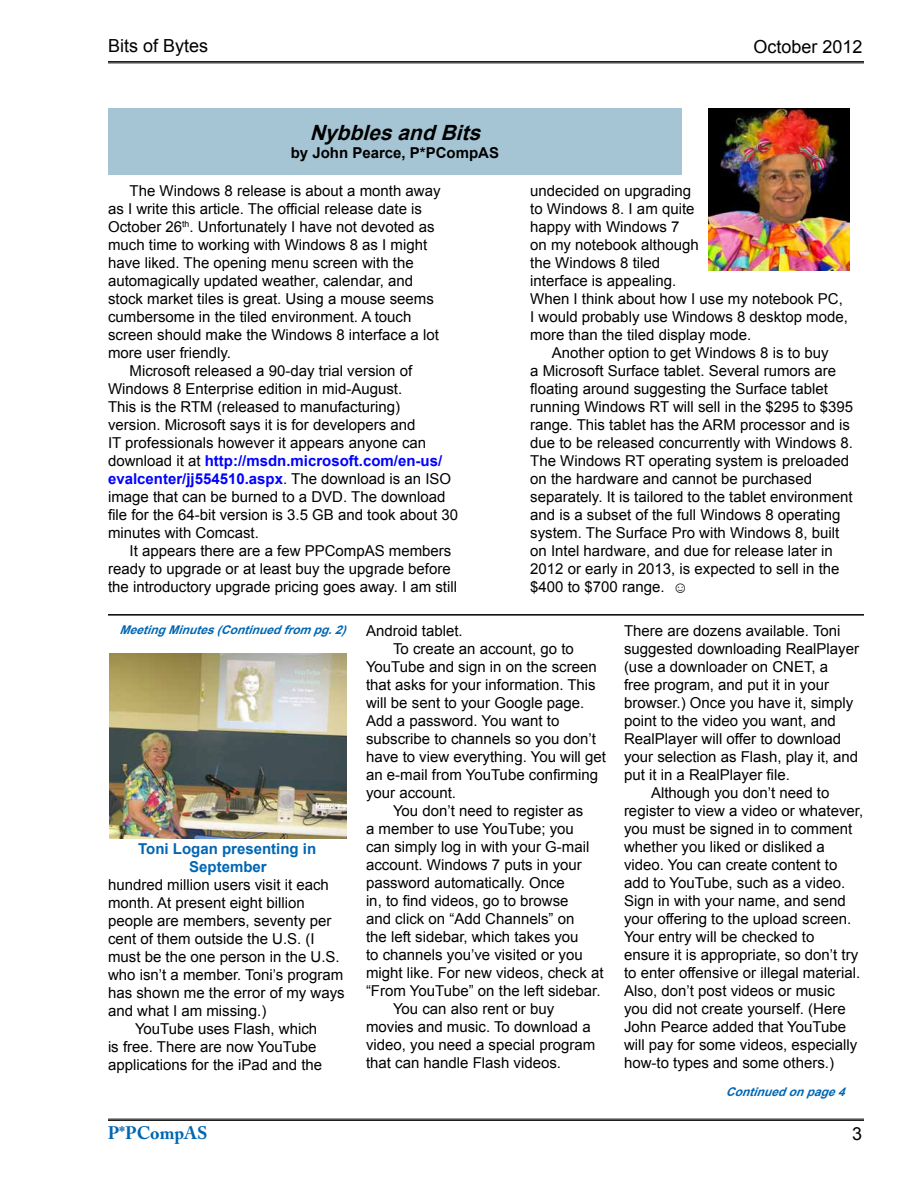
<style>
.page{position:relative;width:918px;height:1188px;background:#fff}
.page>*{position:absolute;margin:0;border:0;box-sizing:border-box;transform-origin:0 0}
.t1{font:italic 700 21px "Arial";color:#000}
.t2{font:18px "Arial";color:#000}
.t3{font:700 18px "Adobe Caslon Pro";color:#0066b3}
.t4{font:15px/18px "Arial";color:#000}
.t5{font:700 15px "Arial";color:#00f}
.t6{font:700 15px/18px "Arial";color:#0066b3;text-align:center}
.t7{font:700 15px "Arial";color:#000}
.t8{font:italic 700 12px "Arial";color:#0066b3}
.s1{font-weight:400;color:#000}
</style>
<div class="page">
<hr style="left:108px;top:61px;width:756px;height:1px;background:#000">
<hr style="left:108px;top:63px;width:756px;height:1px;background:#000">
<hr style="left:108px;top:1119px;width:756px;height:1px;background:#000">
<hr style="left:108px;top:1120px;width:756px;height:1px;background:#000">
<div style="left:108px;top:108px;width:574px;height:67px;background:#a6c5d4"></div>
<img style="left:709px;top:108px;width:140px;height:163px">
<hr style="left:108px;top:614px;width:756px;height:2px;background:#000">
<img style="left:109px;top:654px;width:238px;height:184px">
<p class="t2" style="left:108px;top:34px;width:102px">Bits of Bytes</p>
<p class="t2" style="left:753px;top:35px;width:111px">October 2012</p>
<h1 class="t1" style="left:310px;top:118px;width:180px">NybblesandBits</h1>
<p class="t7" style="left:291px;top:142px;width:210px">by John Pearce, P*PCompAS</p>
<p class="t4" style="left:130px;top:182px;width:312px">The Windows 8 release is about a month away</p>
<p class="t4" style="left:108px;top:200px;width:316px">as I write this article. The official release date is</p>
<p class="t4" style="left:108px;top:218px;width:328px">October 26<sup>th</sup>. Unfortunately I have not devoted as</p>
<p class="t4" style="left:108px;top:236px;width:321px">much time to working with Windows 8 as I might</p>
<p class="t4" style="left:108px;top:254px;width:307px">have liked. The opening menu screen with the</p>
<p class="t4" style="left:108px;top:272px;width:307px">automagically updated weather, calendar, and</p>
<p class="t4" style="left:108px;top:290px;width:327px">stock market tiles is great. Using a mouse seems</p>
<p class="t4" style="left:108px;top:308px;width:305px">cumbersome in the tiled environment. A touch</p>
<p class="t4" style="left:108px;top:326px;width:332px">screen should make the Windows 8 interface a lot</p>
<p class="t4" style="left:108px;top:344px;width:125px">more user friendly.</p>
<p class="t4" style="left:130px;top:362px;width:284px">Microsoft released a 90-day trial version of</p>
<p class="t4" style="left:108px;top:380px;width:296px">Windows 8 Enterprise edition in mid-August.</p>
<p class="t4" style="left:108px;top:398px;width:294px">This is the RTM (released to manufacturing)</p>
<p class="t4" style="left:108px;top:416px;width:309px">version. Microsoft says it is for developers and</p>
<p class="t4" style="left:108px;top:434px;width:320px">IT professionals however it appears anyone can</p>
<p class="t5" style="left:108px;top:451px;width:336px"><span class="s1">download it at</span> http://msdn.microsoft.com/en-us/</p>
<p class="t5" style="left:108px;top:469px;width:345px">evalcenter/jj554510.aspx<span class="s1">. The download is an ISO</span></p>
<p class="t4" style="left:108px;top:488px;width:339px">image that can be burned to a DVD. The download</p>
<p class="t4" style="left:108px;top:506px;width:352px">file for the 64-bit version is 3.5 GB and took about 30</p>
<p class="t4" style="left:108px;top:524px;width:152px">minutes with Comcast.</p>
<p class="t4" style="left:130px;top:542px;width:323px">It appears there are a few PPCompAS members</p>
<p class="t4" style="left:108px;top:560px;width:344px">ready to upgrade or at least buy the upgrade before</p>
<p class="t4" style="left:108px;top:578px;width:351px">the introductory upgrade pricing goes away. I am still</p>
<p class="t4" style="left:530px;top:182px;width:319px">undecided on upgrading<br>to Windows 8. I am quite<br>happy with Windows 7<br>on my notebook although<br>the Windows 8 tiled<br>interface is appealing.<br>When I think about how I use my notebook PC,<br>I would probably use Windows 8 desktop mode, more than the tiled display mode.</p>
<p class="t4" style="left:530px;top:344px;width:324px;text-indent:22px">Another option to get Windows 8 is to buy<br>a Microsoft Surface tablet. Several rumors are floating around suggesting the Surface tablet running Windows RT will sell in the $295 to $395 range. This tablet has the ARM processor and is due to be released concurrently with Windows 8.<br>The Windows RT operating system is preloaded on the hardware and cannot be purchased separately. It is tailored to the tablet environment and is a subset of the full Windows 8 operating system. The Surface Pro with Windows 8, built on Intel hardware, and due for release later in 2012 or early in 2013, is expected to sell in the $400 to $700 range. ☺</p>
<p class="t8" style="left:120px;top:622px;width:234px">MeetingMinutes(Continuedfrompg.2)</p>
<p class="t6" style="left:138px;top:840px;width:180px">Toni Logan presenting in<br>September</p>
<p class="t4" style="left:108px;top:875px;width:222px">hundred million users visit it each</p>
<p class="t4" style="left:108px;top:893px;width:198px">month. At present eight billion</p>
<p class="t4" style="left:108px;top:911px;width:225px">people are members, seventy per</p>
<p class="t4" style="left:108px;top:929px;width:208px">cent of them outside the U.S. (I</p>
<p class="t4" style="left:108px;top:947px;width:233px">must be the one person in the U.S.</p>
<p class="t4" style="left:108px;top:965px;width:237px">who isn’t a member. Toni’s program</p>
<p class="t4" style="left:108px;top:983px;width:238px">has shown me the error of my ways</p>
<p class="t4" style="left:108px;top:1001px;width:160px">and what I am missing.)</p>
<p class="t4" style="left:135px;top:1019px;width:184px">YouTube uses Flash, which</p>
<p class="t4" style="left:108px;top:1037px;width:210px">is free. There are now YouTube</p>
<p class="t4" style="left:108px;top:1055px;width:216px">applications for the iPad and the</p>
<p class="t4" style="left:366px;top:622px;width:98px">Android tablet.</p>
<p class="t4" style="left:393px;top:640px;width:182px">To create an account, go to</p>
<p class="t4" style="left:366px;top:658px;width:232px">YouTube and sign in on the screen</p>
<p class="t4" style="left:366px;top:676px;width:231px">that asks for your information. This</p>
<p class="t4" style="left:366px;top:694px;width:220px">will be sent to your Google page.</p>
<p class="t4" style="left:366px;top:712px;width:195px">Add a password. You want to</p>
<p class="t4" style="left:366px;top:730px;width:232px">subscribe to channels so you don’t</p>
<p class="t4" style="left:366px;top:748px;width:241px">have to view everything. You will get</p>
<p class="t4" style="left:366px;top:766px;width:234px">an e-mail from YouTube confirming</p>
<p class="t4" style="left:366px;top:784px;width:92px">your account.</p>
<p class="t4" style="left:393px;top:802px;width:192px">You don’t need to register as</p>
<p class="t4" style="left:366px;top:820px;width:209px">a member to use YouTube; you</p>
<p class="t4" style="left:366px;top:838px;width:225px">can simply log in with your G-mail</p>
<p class="t4" style="left:366px;top:856px;width:217px">account. Windows 7 puts in your</p>
<p class="t4" style="left:366px;top:874px;width:200px">password automatically. Once</p>
<p class="t4" style="left:366px;top:892px;width:204px">in, to find videos, go to browse</p>
<p class="t4" style="left:366px;top:910px;width:210px">and click on “Add Channels” on</p>
<p class="t4" style="left:366px;top:928px;width:214px">the left sidebar, which takes you</p>
<p class="t4" style="left:366px;top:946px;width:218px">to channels you’ve visited or you</p>
<p class="t4" style="left:366px;top:964px;width:239px">might like. For new videos, check at</p>
<p class="t4" style="left:366px;top:982px;width:236px">“From YouTube” on the left sidebar.</p>
<p class="t4" style="left:393px;top:1000px;width:163px">You can also rent or buy</p>
<p class="t4" style="left:366px;top:1018px;width:226px">movies and music. To download a</p>
<p class="t4" style="left:366px;top:1036px;width:231px">video, you need a special program</p>
<p class="t4" style="left:366px;top:1054px;width:197px">that can handle Flash videos.</p>
<p class="t4" style="left:624px;top:622px;width:218px">There are dozens available. Toni</p>
<p class="t4" style="left:624px;top:640px;width:237px">suggested downloading RealPlayer</p>
<p class="t4" style="left:624px;top:658px;width:206px">(use a downloader on CNET, a</p>
<p class="t4" style="left:624px;top:676px;width:207px">free program, and put it in your</p>
<p class="t4" style="left:624px;top:694px;width:231px">browser.) Once you have it, simply</p>
<p class="t4" style="left:624px;top:712px;width:213px">point to the video you want, and</p>
<p class="t4" style="left:624px;top:730px;width:219px">RealPlayer will offer to download</p>
<p class="t4" style="left:624px;top:748px;width:236px">your selection as Flash, play it, and</p>
<p class="t4" style="left:624px;top:766px;width:167px">put it in a RealPlayer file.</p>
<p class="t4" style="left:651px;top:784px;width:180px">Although you don’t need to</p>
<p class="t4" style="left:624px;top:802px;width:241px">register to view a video or whatever,</p>
<p class="t4" style="left:624px;top:820px;width:230px">you must be signed in to comment</p>
<p class="t4" style="left:624px;top:838px;width:202px">whether you liked or disliked a</p>
<p class="t4" style="left:624px;top:856px;width:215px">video. You can create content to</p>
<p class="t4" style="left:624px;top:874px;width:223px">add to YouTube, such as a video.</p>
<p class="t4" style="left:624px;top:892px;width:223px">Sign in with your name, and send</p>
<p class="t4" style="left:624px;top:910px;width:229px">your offering to the upload screen.</p>
<p class="t4" style="left:624px;top:928px;width:192px">Your entry will be checked to</p>
<p class="t4" style="left:624px;top:946px;width:236px">ensure it is appropriate, so don’t try</p>
<p class="t4" style="left:624px;top:964px;width:238px">to enter offensive or illegal material.</p>
<p class="t4" style="left:624px;top:982px;width:212px">Also, don’t post videos or music</p>
<p class="t4" style="left:624px;top:1000px;width:223px">you did not create yourself. (Here</p>
<p class="t4" style="left:624px;top:1018px;width:224px">John Pearce added that YouTube</p>
<p class="t4" style="left:624px;top:1036px;width:235px">will pay for some videos, especially</p>
<p class="t4" style="left:624px;top:1054px;width:212px">how-to types and some others.)</p>
<p class="t8" style="left:726px;top:1084px;width:126px">Continuedonpage4</p>
<p class="t3" style="left:108px;top:1123px;width:101px">P*PCompAS</p>
<p class="t2" style="left:852px;top:1122px;width:12px">3</p>
</div>
